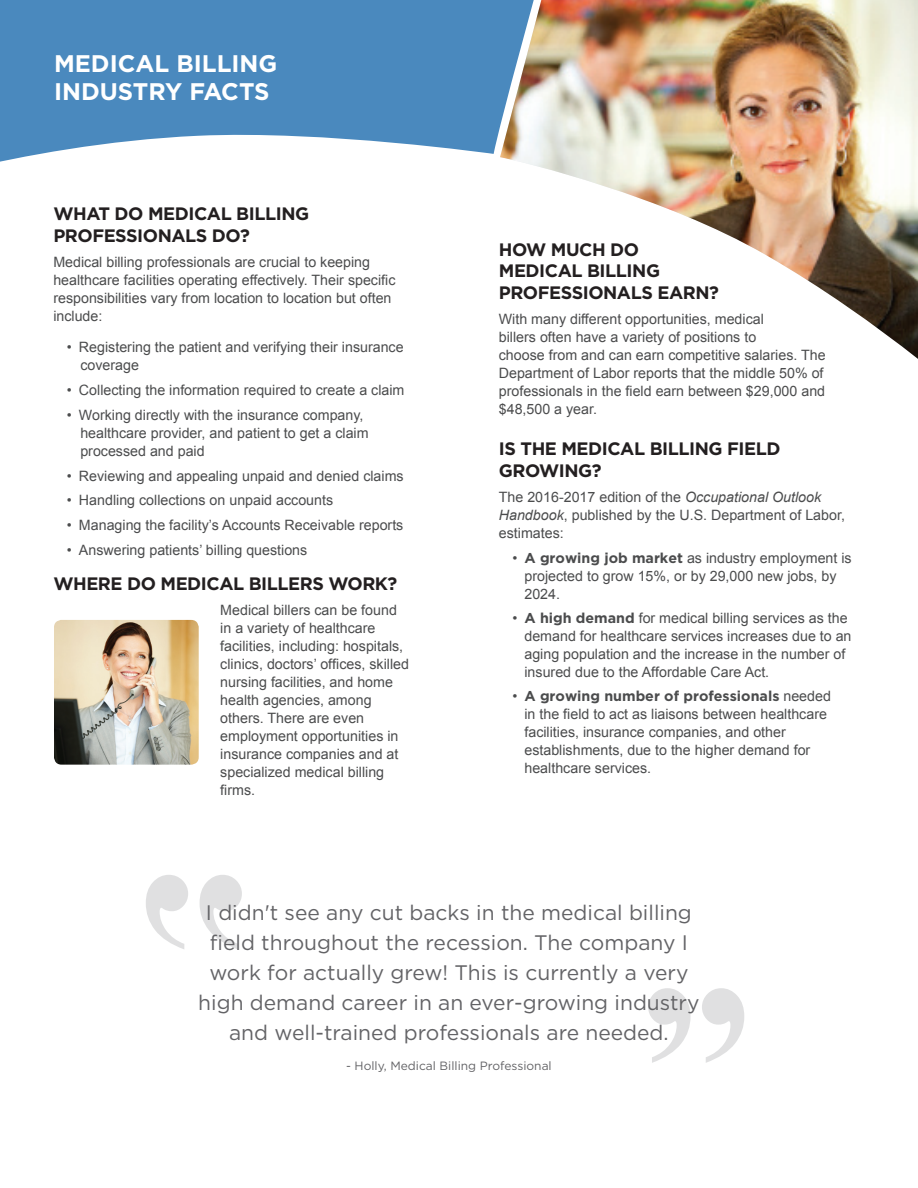
<style>
.page{position:relative;width:918px;height:1188px;background:#fff}
.page>*{position:absolute;margin:0;border:0;box-sizing:border-box;transform-origin:0 0}
.t1{font:700 24px/28.8px "Gotham";color:#fff}
.t2{font:21px/30px "Gotham";color:#636366;text-align:center}
.t3{font:700 18px/21.6px "Gotham";letter-spacing:-.025em;color:#231f20}
.t4{font:14.25px/18px "Arial";color:#4b4c4d}
.t5{font:700 14.25px "Gotham";color:#4b4c4d}
.t6{font:12px "Gotham";color:#636366}
.s1{font-style:italic}
.s2{font-family:"Gotham";font-weight:700}
.s3{font-family:"Arial";font-weight:400}
</style>
<div class="page">
<svg style="left:0;top:0;width:500px;height:162px;background:#5e96c5"></svg>
<img style="left:500px;top:0;width:418px;height:359px">
<svg style="left:648px;top:988px;width:96px;height:75px"></svg>
<svg style="left:146px;top:875px;width:96px;height:74px"></svg>
<img style="left:54px;top:620px;width:145px;height:145px">
<h1 class="t1" style="left:54px;top:48px;width:225px">MEDICAL BILLING<br>INDUSTRY FACTS</h1>
<p class="t3" style="left:53px;top:203px;width:257px">WHAT DO MEDICAL BILLING<br>PROFESSIONALS DO?</p>
<p class="t4" style="left:53px;top:253px;width:344px">Medical billing professionals are crucial to keeping healthcare facilities operating effectively. Their specific responsibilities vary from location to location but often include:</p>
<p class="t4" style="left:80px;top:338px;width:325px;text-indent:-13px">• Registering the patient and verifying their insurance coverage</p>
<p class="t4" style="left:67px;top:381px;width:339px">• Collecting the information required to create a claim</p>
<p class="t4" style="left:80px;top:406px;width:290px;text-indent:-13px">• Working directly with the insurance company, healthcare provider, and patient to get a claim processed and paid</p>
<p class="t4" style="left:67px;top:467px;width:338px">• Reviewing and appealing unpaid and denied claims</p>
<p class="t4" style="left:67px;top:492px;width:268px">• Handling collections on unpaid accounts</p>
<p class="t4" style="left:67px;top:516px;width:338px">• Managing the facility’s Accounts Receivable reports</p>
<p class="t4" style="left:67px;top:541px;width:242px">• Answering patients’ billing questions</p>
<p class="t3" style="left:53px;top:572px;width:346px">WHERE DO MEDICAL BILLERS WORK?</p>
<p class="t4" style="left:220px;top:601px;width:190px">Medical billers can be found in a variety of healthcare facilities, including: hospitals, clinics, doctors’ offices, skilled nursing facilities, and home health agencies, among others. There are even employment opportunities in insurance companies and at specialized medical billing firms.</p>
<p class="t3" style="left:499px;top:238px;width:222px">HOW MUCH DO<br>MEDICAL BILLING<br>PROFESSIONALS EARN?</p>
<p class="t4" style="left:499px;top:310px;width:328px">With many different opportunities, medical<br>billers often have a variety of positions to<br>choose from and can earn competitive salaries. The Department of Labor reports that the middle 50% of professionals in the field earn between $29,000 and $48,500 a year.</p>
<p class="t3" style="left:499px;top:438px;width:283px">IS THE MEDICAL BILLING FIELD<br>GROWING?</p>
<p class="t4" style="left:499px;top:488px;width:348px">The 2016-2017 edition of the <span class="s1">Occupational Outlook<br>Handbook</span>, published by the U.S. Department of Labor, estimates:</p>
<p class="t4" style="left:524px;top:549px;width:329px;text-indent:-12px">• <span class="s2">A growing job market</span> as industry employment is projected to grow 15%, or by 29,000 new jobs, by<br>2024.</p>
<p class="t4" style="left:524px;top:609px;width:329px;text-indent:-12px">• <span class="s2">A high demand</span> for medical billing services as the demand for healthcare services increases due to an aging population and the increase in the number of insured due to the Affordable Care Act.</p>
<p class="t5" style="left:512px;top:688px;width:320px"><span class="s3">•</span> A growing number of professionals <span class="s3">needed</span></p>
<p class="t4" style="left:524px;top:705px;width:304px">in the field to act as liaisons between healthcare facilities, insurance companies, and other establishments, due to the higher demand for healthcare services.</p>
<h2 class="t2" style="left:198px;top:898px;width:503px">I didn't see any cut backs in the medical billing field throughout the recession. The company I work for actually grew! This is currently a very high demand career in an ever-growing industry and well-trained professionals are needed.</h2>
<p class="t6" style="left:346px;top:1059px;width:207px">- Holly, Medical Billing Professional</p>
</div>
